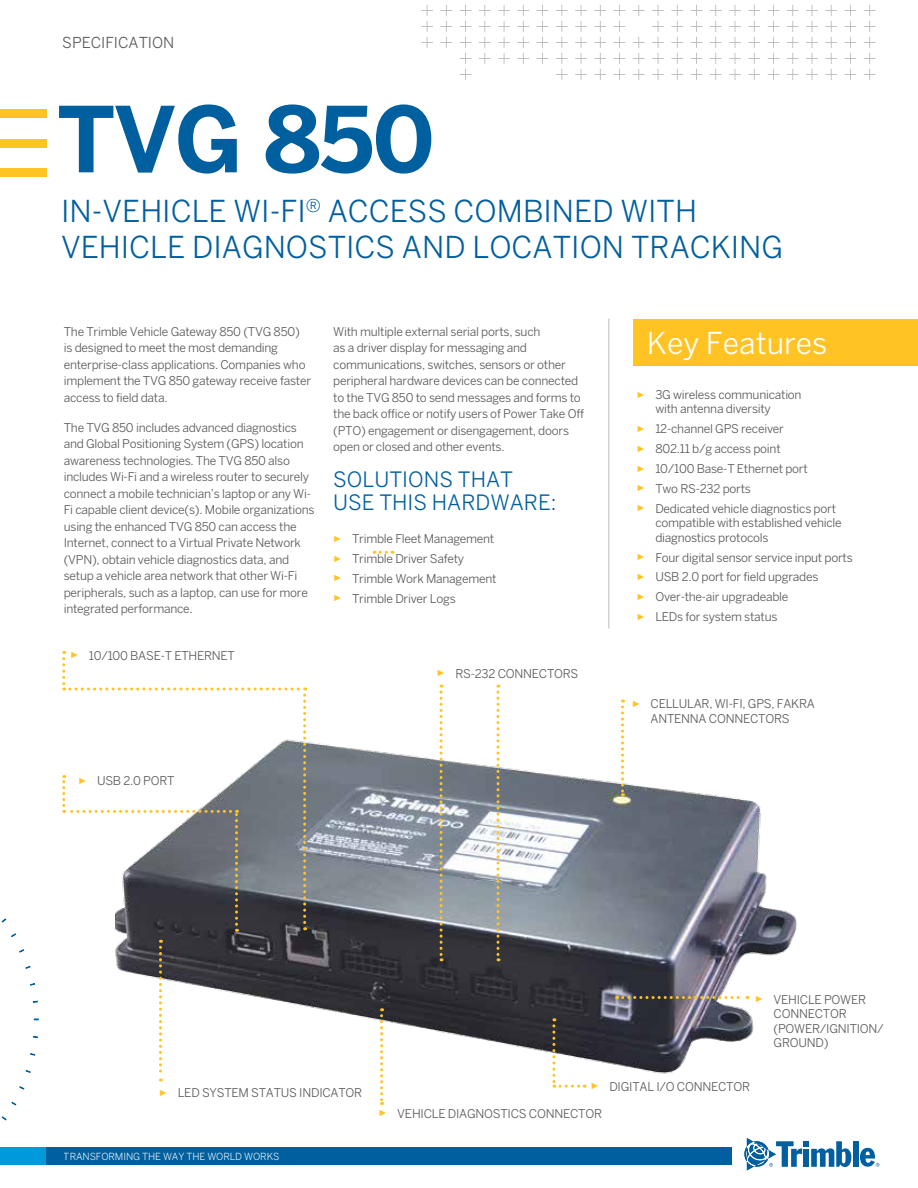
<style>
.page{position:relative;width:918px;height:1188px;background:#fff}
.page>*{position:absolute;margin:0;border:0;box-sizing:border-box;transform-origin:0 0}
.t1{font:700 90px "Benton Sans";letter-spacing:-.02em;color:#005f9e}
.t2{font:30px/36px "Benton Sans";color:#005f9e}
.t3{font:30px "Benton Sans";color:#fff}
.t4{font:21px/22.5px "Benton Sans";color:#005f9e}
.t5{font:15px "Benton Sans";color:#58585b}
.t6{font:12px/16.5px "Benton Sans";letter-spacing:-.02em;color:#58585b}
.t7{font:9.75px "Benton Sans";letter-spacing:-.01em;color:#fff}
.s1{font-family:"Arial";font-size:9px;color:#ffc424}
</style>
<div class="page">
<svg style="left:421px;top:5px;width:455px;height:75px"></svg>
<div style="left:0;top:110px;width:47px;height:8px;background:#ffc424"></div>
<div style="left:0;top:139px;width:47px;height:8px;background:#ffc424"></div>
<div style="left:0;top:168px;width:47px;height:8px;background:#ffc424"></div>
<div style="left:853px;top:1141px;width:5px;height:26px;background:#005f9e"></div>
<svg style="left:744px;top:1138px;width:107px;height:32px"></svg>
<svg style="left:860px;top:1148px;width:19px;height:19px"></svg>
<div style="left:0;top:1147px;width:730px;height:18px;background:#009ada"></div>
<div style="left:47px;top:1147px;width:685px;height:18px;background:#005f9e"></div>
<div style="left:633px;top:319px;width:285px;height:47px;background:#ffc424"></div>
<hr style="left:608px;top:319px;width:2px;height:310px;background:#d2d1d1">
<svg style="left:30px;top:1053px;width:5px;height:3px"></svg>
<svg style="left:25px;top:1070px;width:6px;height:3px"></svg>
<svg style="left:19px;top:1086px;width:6px;height:4px"></svg>
<svg style="left:11px;top:1101px;width:6px;height:5px"></svg>
<svg style="left:2px;top:1116px;width:5px;height:5px"></svg>
<svg style="left:1px;top:918px;width:6px;height:5px"></svg>
<svg style="left:11px;top:933px;width:5px;height:4px"></svg>
<svg style="left:19px;top:949px;width:5px;height:4px"></svg>
<svg style="left:25px;top:966px;width:6px;height:3px"></svg>
<svg style="left:30px;top:983px;width:5px;height:3px"></svg>
<svg style="left:33px;top:1000px;width:5px;height:3px"></svg>
<img style="left:115px;top:734px;width:682px;height:348px">
<svg style="left:552px;top:1018px;width:33px;height:70px"></svg>
<svg style="left:159px;top:940px;width:3px;height:141px"></svg>
<svg style="left:380px;top:1008px;width:3px;height:97px"></svg>
<svg style="left:621px;top:700px;width:3px;height:96px"></svg>
<svg style="left:440px;top:685px;width:3px;height:276px"></svg>
<svg style="left:496px;top:685px;width:4px;height:276px"></svg>
<svg style="left:374px;top:551px;width:19px;height:3px"></svg>
<svg style="left:62px;top:651px;width:244px;height:281px"></svg>
<svg style="left:617px;top:996px;width:131px;height:3px"></svg>
<p class="t5" style="left:62px;top:33px;width:114px">SPECIFICATION</p>
<h1 class="t1" style="left:57px;top:86px;width:379px">TVG 850</h1>
<h2 class="t2" style="left:61px;top:192px;width:724px">IN-VEHICLE WI-FI<sup>®</sup> ACCESS COMBINED WITH<br>VEHICLE DIAGNOSTICS AND LOCATION TRACKING</h2>
<p class="t6" style="left:64px;top:323px;width:249px">The Trimble Vehicle Gateway 850 (TVG 850) is designed to meet the most demanding enterprise-class applications. Companies who implement the TVG 850 gateway receive faster access to field data.</p>
<p class="t6" style="left:64px;top:419px;width:252px">The TVG 850 includes advanced diagnostics and Global Positioning System (GPS) location awareness technologies. The TVG 850 also includes Wi-Fi and a wireless router to securely connect a mobile technician’s laptop or any Wi-Fi capable client device(s). Mobile organizations using the enhanced TVG 850 can access the Internet, connect to a Virtual Private Network (VPN), obtain vehicle diagnostics data, and setup a vehicle area network that other Wi-Fi peripherals, such as a laptop, can use for more integrated performance.</p>
<p class="t6" style="left:70px;top:647px;width:166px"><span class="s1">►</span> 10/100 BASE-T ETHERNET</p>
<p class="t6" style="left:333px;top:323px;width:252px">With multiple external serial ports, such<br>as a driver display for messaging and communications, switches, sensors or other peripheral hardware devices can be connected to the TVG 850 to send messages and forms to the back office or notify users of Power Take Off (PTO) engagement or disengagement, doors open or closed and other events.</p>
<h3 class="t4" style="left:333px;top:468px;width:225px">SOLUTIONS THAT<br>USE THIS HARDWARE:</h3>
<p class="t6" style="left:333px;top:529px;width:165px;line-height:20px"><span class="s1">►</span> Trimble Fleet Management <span class="s1">►</span> Trimble Driver Safety<br><span class="s1">►</span> Trimble Work Management <span class="s1">►</span> Trimble Driver Logs</p>
<p class="t6" style="left:437px;top:665px;width:143px"><span class="s1">►</span> RS-232 CONNECTORS</p>
<p class="t6" style="left:78px;top:773px;width:98px"><span class="s1">►</span> USB 2.0 PORT</p>
<h2 class="t3" style="left:647px;top:325px;width:182px">Key Features</h2>
<p class="t6" style="left:655px;top:387px;width:148px;line-height:14.4px;text-indent:-19px"><span class="s1">►</span> 3G wireless communication with antenna diversity</p>
<p class="t6" style="left:637px;top:419px;width:201px;line-height:20px"><span class="s1">►</span> 12-channel GPS receiver<br><span class="s1">►</span> 802.11 b/g access point<br><span class="s1">►</span> 10/100 Base-T Ethernet port<br><span class="s1">►</span> Two RS-232 ports<br><span class="s1">►</span> Dedicated vehicle diagnostics port</p>
<p class="t6" style="left:655px;top:516px;width:188px;line-height:14.4px">compatible with established vehicle diagnostics protocols</p>
<p class="t6" style="left:637px;top:547px;width:218px;line-height:20px"><span class="s1">►</span> Four digital sensor service input ports <span class="s1">►</span> USB 2.0 port for field upgrades<br><span class="s1">►</span> Over-the-air upgradeable<br><span class="s1">►</span> LEDs for system status</p>
<p class="t6" style="left:632px;top:697px;width:185px;line-height:14.4px;text-align:center"><span class="s1">►</span> CELLULAR, WI-FI, GPS, FAKRA<br>ANTENNA CONNECTORS</p>
<p class="t6" style="left:774px;top:992px;width:112px;line-height:14.4px;text-indent:-19px"><span class="s1">►</span> VEHICLE POWER<br>CONNECTOR (POWER/IGNITION/<br>GROUND)</p>
<p class="t6" style="left:159px;top:1085px;width:205px"><span class="s1">►</span> LED SYSTEM STATUS INDICATOR</p>
<p class="t7" style="left:64px;top:1151px;width:217px">TRANSFORMING THE WAY THE WORLD WORKS</p>
<p class="t6" style="left:591px;top:1078px;width:161px"><span class="s1">►</span> DIGITAL I/O CONNECTOR</p>
<p class="t6" style="left:379px;top:1105px;width:225px"><span class="s1">►</span> VEHICLE DIAGNOSTICS CONNECTOR</p>
</div>
